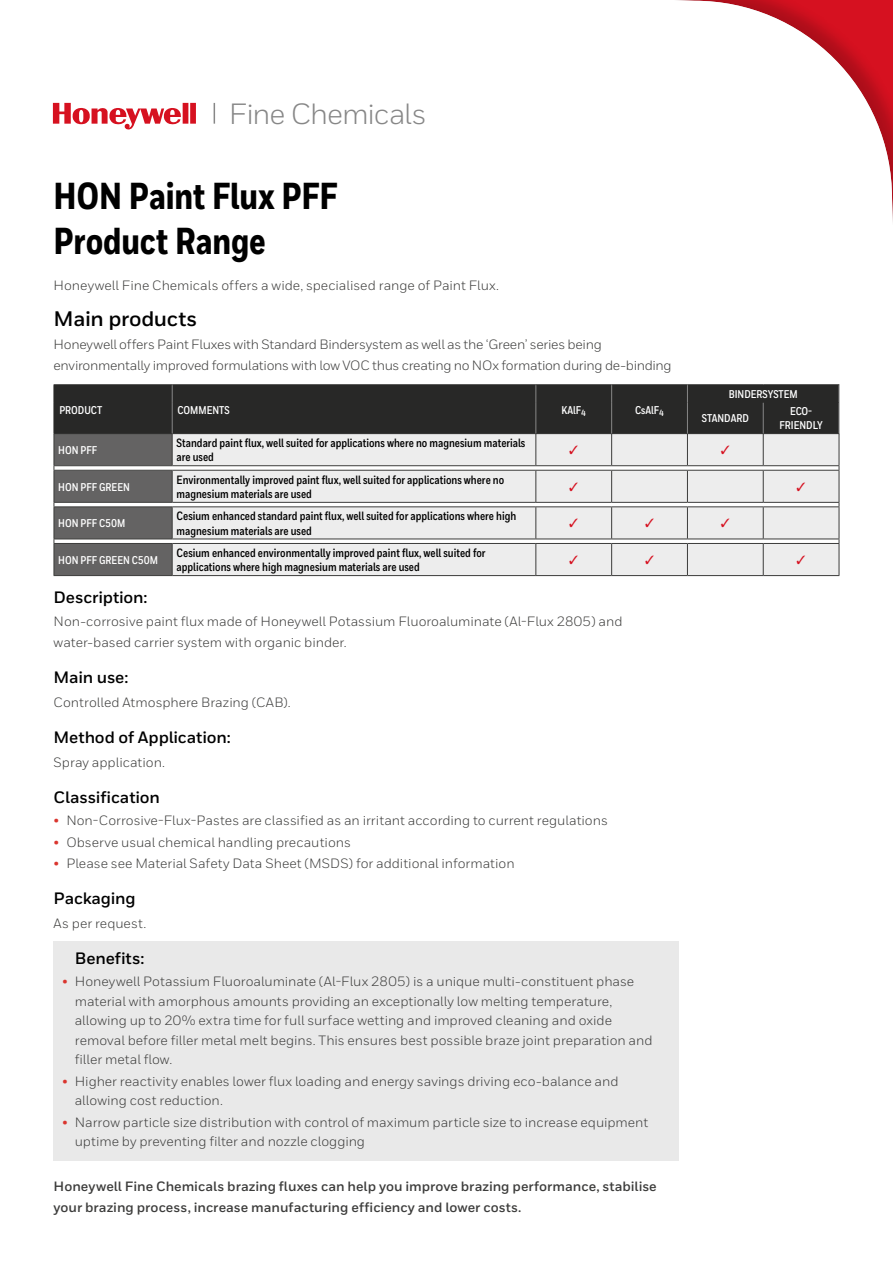
<style>
.page{position:relative;width:893px;height:1263px;background:#fff}
.page>*{position:absolute;margin:0;border:0;box-sizing:border-box;transform-origin:0 0}
.t1{font:800 37.5px/45px "Honeywell Cond";letter-spacing:-.005em;color:#000}
.t2{font:29.25px "Honeywell Sans";letter-spacing:-.035em;color:#878787}
.t3{font:700 21px "Honeywell Sans";letter-spacing:-.015em;color:#000}
.t4{font:700 16.5px "Honeywell Sans";letter-spacing:-.01em;color:#000}
.t5{font:13.5px/19.5px "Honeywell Sans";color:#3c3c3b}
.t6{font:13.5px/21px "Honeywell Sans";letter-spacing:-.02em;color:#3c3c3b}
.t7{font:700 13.5px/21px "Honeywell Sans";color:#3c3c3b}
.t8{font:700 12px/14.2px "Honeywell Cond";color:#000}
.t9{font:700 11.25px/24.5px "Honeywell Cond";color:#fff}
.s1{color:#da352e}
</style>
<div class="page">
<div style="left:54px;top:941px;width:625px;height:219px;background:#e9e9e9"></div>
<svg style="left:214px;top:103px;width:1px;height:21px"></svg>
<hr style="left:54px;top:384px;width:118px;height:1px;background:#282827">
<hr style="left:172px;top:384px;width:364px;height:1px;background:#282827">
<div style="left:307px;top:0;width:586px;height:586px;background:#fff"></div>
<svg style="left:53px;top:103px;width:143px;height:27px"></svg>
<svg style="left:54px;top:385px;width:786px;height:191px;background:#a6a6a6"></svg>
<h2 class="t2" style="left:229px;top:96px;width:199px">Fine Chemicals</h2>
<h1 class="t1" style="left:54px;top:175px;width:286px">HON Paint Flux PFF<br>Product Range</h1>
<p class="t5" style="left:54px;top:275px;width:447px">Honeywell Fine Chemicals offers a wide, specialised range of Paint Flux.</p>
<h3 class="t3" style="left:54px;top:306px;width:145px">Main products</h3>
<p class="t6" style="left:54px;top:334px;width:620px">Honeywell offers Paint Fluxes with Standard Bindersystem as well as the ‘Green’ series being environmentally improved formulations with low VOC thus creating no NOx formation during de-binding</p>
<p class="t9" style="left:59px;top:398px;width:45px">PRODUCT</p>
<p class="t9" style="left:178px;top:398px;width:54px">COMMENTS</p>
<p class="t9" style="left:561px;top:398px;width:26px">KAlF<sub>4</sub></p>
<p class="t9" style="left:635px;top:398px;width:30px">CsAlF<sub>4</sub></p>
<p class="t9" style="left:58px;top:438px;width:40px">HON PFF</p>
<p class="t8" style="left:177px;top:436px;width:350px">Standard paint flux, well suited for applications where no magnesium materials are used</p>
<p class="t9" style="left:58px;top:475px;width:73px">HON PFF GREEN</p>
<p class="t8" style="left:177px;top:473px;width:329px">Environmentally improved paint flux, well suited for applications where no magnesium materials are used</p>
<p class="t9" style="left:58px;top:511px;width:69px">HON PFF C50M</p>
<p class="t8" style="left:177px;top:509px;width:341px">Cesium enhanced standard paint flux, well suited for applications where high magnesium materials are used</p>
<p class="t9" style="left:58px;top:548px;width:101px">HON PFF GREEN C50M</p>
<p class="t8" style="left:177px;top:546px;width:311px">Cesium enhanced environmentally improved paint flux, well suited for applications where high magnesium materials are used</p>
<p class="t4" style="left:54px;top:587px;width:95px">Description:</p>
<p class="t5" style="left:54px;top:611px;width:570px;line-height:21px">Non-corrosive paint flux made of Honeywell Potassium Fluoroaluminate (Al-Flux 2805) and water-based carrier system with organic binder.</p>
<p class="t4" style="left:54px;top:667px;width:76px">Main use:</p>
<p class="t5" style="left:54px;top:692px;width:239px">Controlled Atmosphere Brazing (CAB).</p>
<p class="t4" style="left:54px;top:727px;width:179px">Method of Application:</p>
<p class="t5" style="left:54px;top:752px;width:113px">Spray application.</p>
<p class="t4" style="left:54px;top:787px;width:108px">Classification</p>
<p class="t5" style="left:54px;top:810px;width:556px"><span class="s1">•</span> Non-Corrosive-Flux-Pastes are classified as an irritant according to current regulations</p>
<p class="t5" style="left:54px;top:832px;width:299px"><span class="s1">•</span> Observe usual chemical handling precautions</p>
<p class="t5" style="left:54px;top:854px;width:463px"><span class="s1">•</span> Please see Material Safety Data Sheet (MSDS) for additional information</p>
<p class="t4" style="left:54px;top:888px;width:84px">Packaging</p>
<p class="t5" style="left:54px;top:913px;width:94px">As per request.</p>
<p class="t4" style="left:75px;top:948px;width:71px">Benefits:</p>
<p class="t5" style="left:75px;top:972px;width:579px;text-indent:-13px"><span class="s1">•</span> Honeywell Potassium Fluoroaluminate (Al-Flux 2805) is a unique multi-constituent phase material with amorphous amounts providing an exceptionally low melting temperature, allowing up to 20% extra time for full surface wetting and improved cleaning and oxide removal before filler metal melt begins. This ensures best possible braze joint preparation and filler metal flow.</p>
<p class="t5" style="left:75px;top:1071px;width:545px;text-indent:-13px"><span class="s1">•</span> Higher reactivity enables lower flux loading and energy savings driving eco-balance and allowing cost reduction.</p>
<p class="t5" style="left:75px;top:1112px;width:575px;text-indent:-13px"><span class="s1">•</span> Narrow particle size distribution with control of maximum particle size to increase equipment uptime by preventing filter and nozzle clogging</p>
<p class="t7" style="left:54px;top:1176px;width:605px">Honeywell Fine Chemicals brazing fluxes can help you improve brazing performance, stabilise your brazing process, increase manufacturing efficiency and lower costs.</p>
<p class="t9" style="left:702px;top:382px;width:97px;text-indent:27px">BINDERSYSTEM<br>STANDARD</p>
<p class="t9" style="left:779px;top:404px;width:45px;line-height:14.2px;text-align:center">ECO-<br>FRIENDLY</p>
</div>
